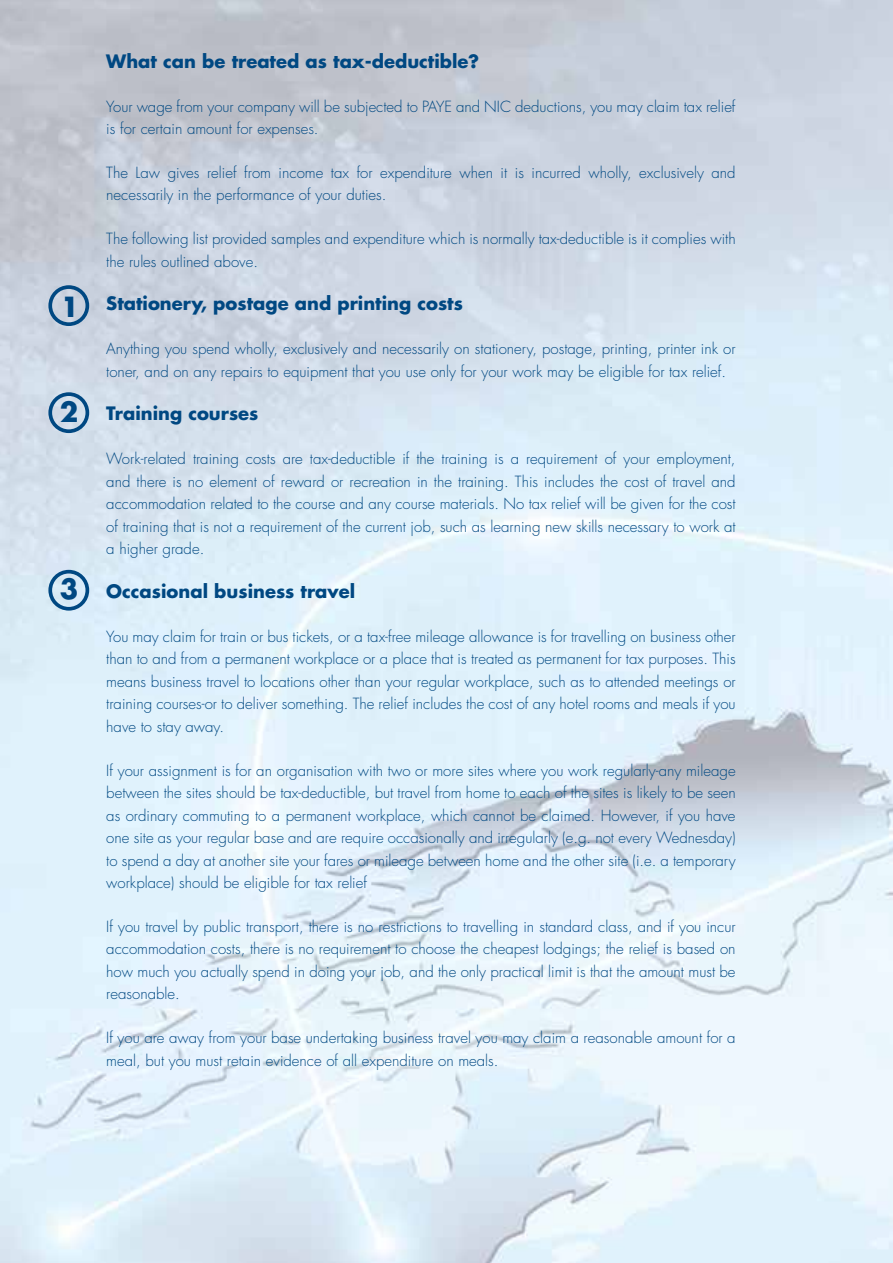
<style>
.page{position:relative;width:893px;height:1263px;background:#fff}
.page>*{position:absolute;margin:0;border:0;box-sizing:border-box;transform-origin:0 0}
.t1{font:700 27px "Futura";color:#004882}
.t2{font:700 18px "Futura";color:#004882}
.t3{font:300 15px/22.5px "Futura";color:#004882}
</style>
<div class="page">
<img style="left:0;top:0;width:893px;height:1263px">
<div style="left:48px;top:285px;width:41px;height:41px;border:4px solid #004882;border-radius:50%"></div>
<div style="left:48px;top:392px;width:41px;height:41px;border:4px solid #004882;border-radius:50%"></div>
<div style="left:48px;top:570px;width:41px;height:41px;border:4px solid #004882;border-radius:50%"></div>
<h1 class="t1" style="left:61px;top:288px;width:20px">1</h1>
<h1 class="t1" style="left:60px;top:393px;width:20px">2</h1>
<h1 class="t1" style="left:60px;top:570px;width:20px">3</h1>
<p class="t2" style="left:106px;top:49px;width:374px">What can be treated as tax-deductible?</p>
<p class="t3" style="left:106px;top:95px;width:631px">Your wage from your company will be subjected to PAYE and NIC deductions, you may claim tax relief is for certain amount for expenses.</p>
<p class="t3" style="left:106px;top:161px;width:631px">The Law gives relief from income tax for expenditure when it is incurred wholly, exclusively and necessarily in the performance of your duties.</p>
<p class="t3" style="left:106px;top:228px;width:631px">The following list provided samples and expenditure which is normally tax-deductible is it complies with the rules outlined above.</p>
<p class="t2" style="left:106px;top:291px;width:358px">Stationery, postage and printing costs</p>
<p class="t3" style="left:106px;top:338px;width:631px">Anything you spend wholly, exclusively and necessarily on stationery, postage, printing, printer ink or toner, and on any repairs to equipment that you use only for your work may be eligible for tax relief.</p>
<p class="t2" style="left:106px;top:401px;width:154px">Training courses</p>
<p class="t3" style="left:106px;top:448px;width:631px;text-align:justify">Work-related training costs are tax-deductible if the training is a requirement of your employment, and there is no element of reward or recreation in the training. This includes the cost of travel and accommodation related to the course and any course materials. No tax relief will be given for the cost of training that is not a requirement of the current job, such as learning new skills necessary to work at a higher grade.</p>
<p class="t2" style="left:106px;top:579px;width:250px">Occasional business travel</p>
<p class="t3" style="left:106px;top:625px;width:631px;text-align:justify">You may claim for train or bus tickets, or a tax-free mileage allowance is for travelling on business other than to and from a permanent workplace or a place that is treated as permanent for tax purposes. This means business travel to locations other than your regular workplace, such as to attended meetings or training courses-or to deliver something. The relief includes the cost of any hotel rooms and meals if you have to stay away.</p>
<p class="t3" style="left:106px;top:759px;width:631px;text-align:justify">If your assignment is for an organisation with two or more sites where you work regularly-any mileage between the sites should be tax-deductible, but travel from home to each of the sites is likely to be seen as ordinary commuting to a permanent workplace, which cannot be claimed. However, if you have one site as your regular base and are require occasionally and irregularly (e.g. not every Wednesday) to spend a day at another site your fares or mileage between home and the other site (i.e. a temporary workplace) should be eligible for tax relief</p>
<p class="t3" style="left:106px;top:915px;width:631px;text-align:justify">If you travel by public transport, there is no restrictions to travelling in standard class, and if you incur accommodation costs, there is no requirement to choose the cheapest lodgings; the relief is based on how much you actually spend in doing your job, and the only practical limit is that the amount must be reasonable.</p>
<p class="t3" style="left:106px;top:1026px;width:631px">If you are away from your base undertaking business travel you may claim a reasonable amount for a meal, but you must retain evidence of all expenditure on meals.</p>
</div>
